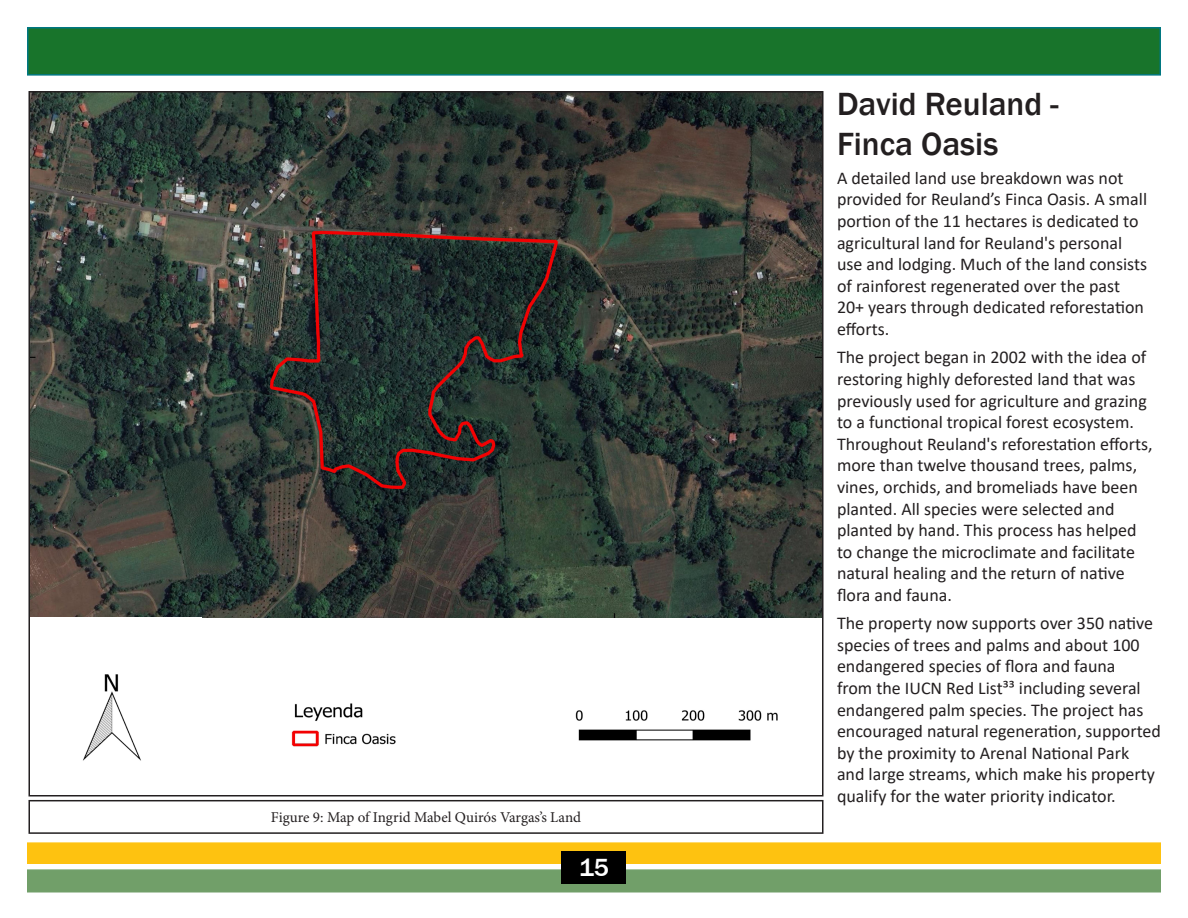
<style>
.page{position:relative;width:1188px;height:918px;background:#fff}
.page>*{position:absolute;margin:0;border:0;box-sizing:border-box;transform-origin:0 0}
.t1{font:500 33px/40.5px "Franklin Gothic";color:#231f20}
.t2{font:500 25.5px "Franklin Gothic";color:#fff}
.t3{font:18px/21.6px "Calibri";color:#231f20}
.t4{font:15px "Minion Pro";letter-spacing:-.005em;color:#231f20}
</style>
<div class="page">
<div style="left:27px;top:869px;width:1134px;height:23px;background:#719f69;border:2px solid #719f69"></div>
<div style="left:27px;top:27px;width:1134px;height:49px;background:#18742b;border:2px solid #007781"></div>
<div style="left:27px;top:842px;width:1134px;height:22px;background:#fec210;border:2px solid #fec210"></div>
<div style="left:562px;top:851px;width:64px;height:33px;background:#000"></div>
<img style="left:31px;top:94px;width:790px;height:524px">
<div style="left:28px;top:800px;width:796px;height:34px;border:2px solid #231f20"></div>
<img style="left:83px;top:674px;width:58px;height:87px">
<img style="left:575px;top:710px;width:203px;height:31px">
<img style="left:291px;top:703px;width:105px;height:44px">
<p class="t4" style="left:271px;top:808px;width:312px">Figure 9: Map of Ingrid Mabel Quirós Vargas’s Land</p>
<p class="t2" style="left:579px;top:852px;width:31px">15</p>
<p class="t1" style="left:837px;top:84px;width:223px">David Reuland -<br>Finca Oasis</p>
<p class="t3" style="left:837px;top:167px;width:312px">A detailed land use breakdown was not provided for Reuland’s Finca Oasis. A small portion of the 11 hectares is dedicated to agricultural land for Reuland's personal use and lodging. Much of the land consists of rainforest regenerated over the past 20+ years through dedicated reforestation efforts.</p>
<p class="t3" style="left:837px;top:346px;width:317px">The project began in 2002 with the idea of restoring highly deforested land that was previously used for agriculture and grazing to a functional tropical forest ecosystem.<br>Throughout Reuland's reforestation efforts, more than twelve thousand trees, palms, vines, orchids, and bromeliads have been planted. All species were selected and planted by hand. This process has helped to change the microclimate and facilitate natural healing and the return of native flora and fauna.</p>
<p class="t3" style="left:837px;top:612px;width:325px">The property now supports over 350 native species of trees and palms and about 100 endangered species of flora and fauna<br>from the IUCN Red List³³ including several endangered palm species. The project has encouraged natural regeneration, supported by the proximity to Arenal National Park and large streams, which make his property qualify for the water priority indicator.</p>
</div>
